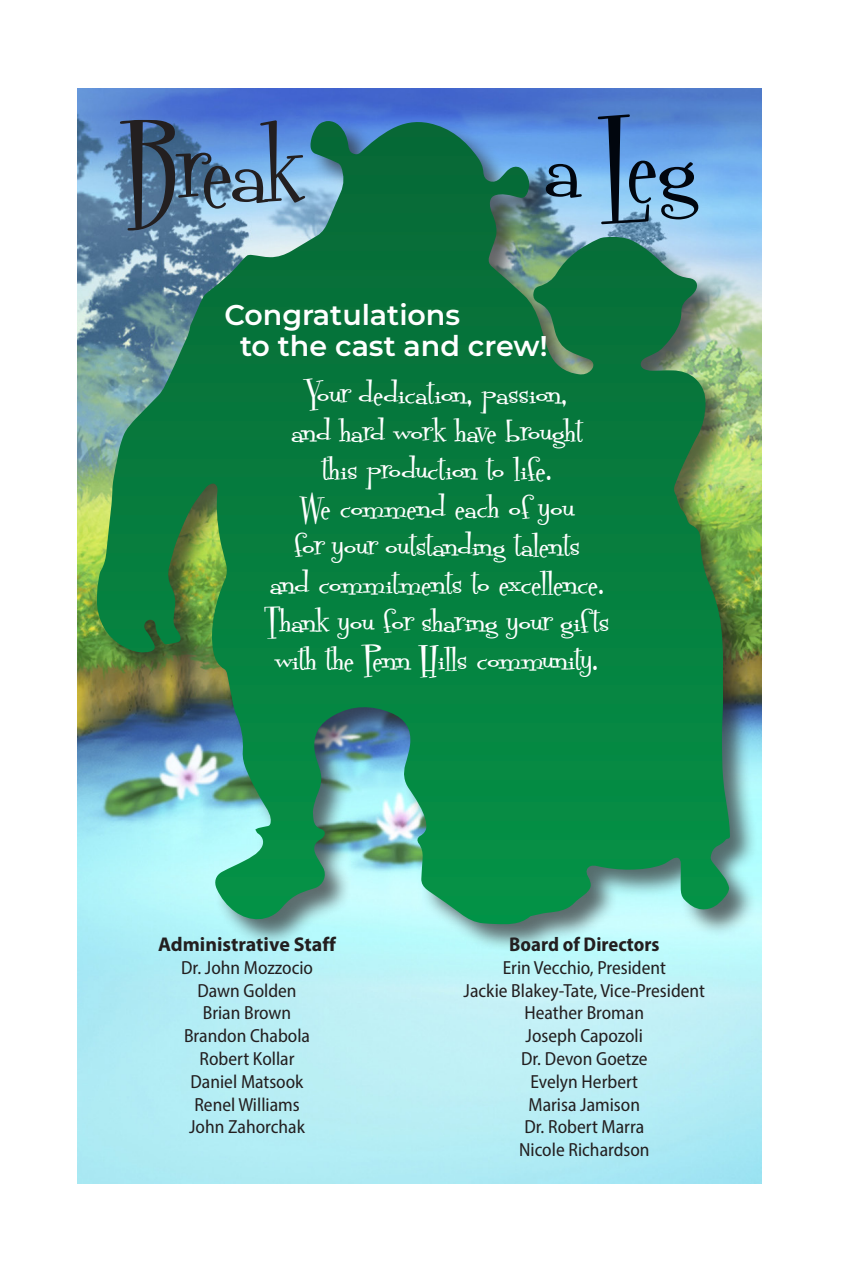
<style>
.page{position:relative;width:846px;height:1278px;background:#fff}
.page>*{position:absolute;margin:0;border:0;box-sizing:border-box;transform-origin:0 0}
.t1{font:114px "Fontdinerdotcom";letter-spacing:-.01em;color:#231f20}
.t2{font:114px "Fontdinerdotcom";color:#01060e}
.t3{font:34.2px/38px "Fontdinerdotcom";letter-spacing:.01em;color:#fff;text-align:center;scale:1.1 1}
.t4{font:600 28.4px/30.4px "Montserrat";color:#fff}
.t5{font:700 20px "Myriad Pro";color:#231f20}
.t6{font:700 semi-condensed 20px "Myriad Pro";color:#231f20}
.t7{font:semi-condensed 19px/22.8px "Myriad Pro";color:#231f20;text-align:center}
</style>
<div class="page">
<img style="left:77px;top:89px;width:684px;height:1094px">
<div style="left:96px;top:120px;width:661px;height:832px;background:#231f20;opacity:.65"></div>
<img style="left:97px;top:121px;width:330px;height:802px">
<p class="t1" style="left:127px;top:90px;width:177px">Break</p>
<p class="t2" style="left:545px;top:85px;width:152px">a Leg</p>
<p class="t4" style="left:240px;top:299px;width:309px;text-indent:-16px">Congratulations<br>to the cast and crew!</p>
<p class="t3" style="left:265px;top:376px;width:315px">Your dedication, passion,<br>and hard work have brought<br>this production to life.<br>We commend each of you<br>for your outstanding talents<br>and commitments to excellence.<br>Thank you for sharing your gif ts with the Penn Hills community.</p>
<p class="t5" style="left:158px;top:931px;width:179px">Administrative Staff</p>
<p class="t7" style="left:181px;top:956px;width:133px">Dr. John Mozzocio<br>Dawn Golden<br>Brian Brown<br>Brandon Chabola<br>Robert Kollar<br>Daniel Matsook<br>Renel Williams<br>John Zahorchak</p>
<p class="t6" style="left:509px;top:931px;width:152px">Board of Directors</p>
<p class="t7" style="left:464px;top:956px;width:243px">Erin Vecchio, President<br>Jackie Blakey-Tate, Vice-President<br>Heather Broman<br>Joseph Capozoli<br>Dr. Devon Goetze<br>Evelyn Herbert<br>Marisa Jamison<br>Dr. Robert Marra<br>Nicole Richardson</p>
</div>
